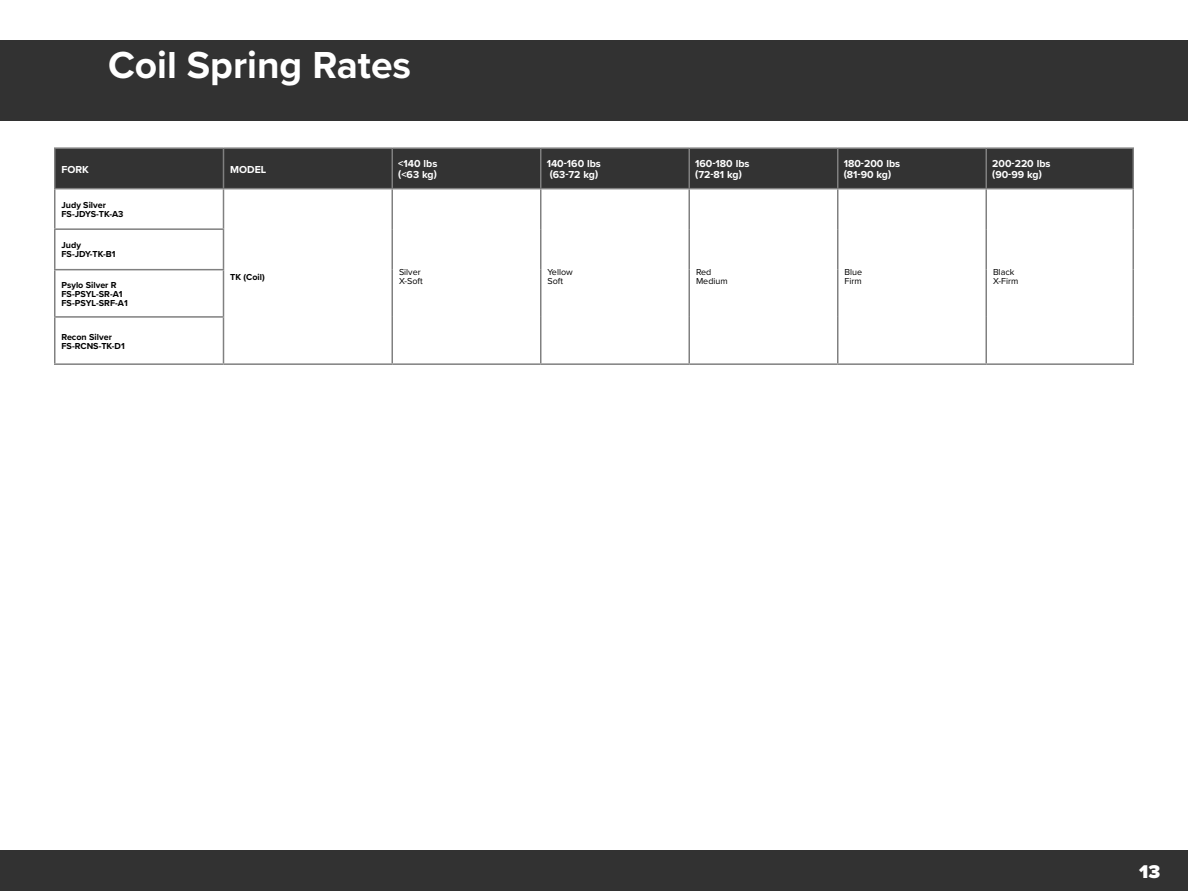
<style>
.page{position:relative;width:1188px;height:891px;background:#fff}
.page>*{position:absolute;margin:0;border:0;box-sizing:border-box;transform-origin:0 0}
.t1{font:700 39px "Proxima Nova";color:#fff}
.t2{font:900 19.2px "Proxima Nova";color:#fff}
.t3{font:700 10.5px/10.5px "Proxima Nova";color:#fff}
.t4{font:700 9px/9px "Proxima Nova";color:#000}
.t5{font:9px/9px "Proxima Nova";color:#000}
</style>
<div class="page">
<div style="left:0;top:850px;width:1188px;height:41px;background:#323232"></div>
<div style="left:0;top:40px;width:1188px;height:82px;background:#323232"></div>
<div style="left:56px;top:149px;width:1076px;height:39px;background:#333"></div>
<hr style="left:392px;top:147px;width:149px;height:2px;background:#808080">
<hr style="left:541px;top:147px;width:148px;height:2px;background:#808080">
<hr style="left:540px;top:149px;width:2px;height:39px;background:#808080">
<hr style="left:689px;top:147px;width:149px;height:2px;background:#808080">
<hr style="left:688px;top:149px;width:2px;height:39px;background:#808080">
<hr style="left:838px;top:147px;width:148px;height:2px;background:#808080">
<hr style="left:837px;top:149px;width:1px;height:39px;background:#808080">
<hr style="left:986px;top:147px;width:148px;height:2px;background:#808080">
<hr style="left:986px;top:149px;width:1px;height:39px;background:#808080">
<hr style="left:1132px;top:149px;width:2px;height:39px;background:#808080">
<hr style="left:392px;top:363px;width:149px;height:2px;background:#808080">
<hr style="left:541px;top:363px;width:148px;height:2px;background:#808080">
<hr style="left:689px;top:363px;width:149px;height:2px;background:#808080">
<hr style="left:838px;top:363px;width:148px;height:2px;background:#808080">
<hr style="left:986px;top:363px;width:148px;height:2px;background:#808080">
<hr style="left:54px;top:189px;width:2px;height:39px;background:#808080">
<hr style="left:223px;top:189px;width:1px;height:39px;background:#808080">
<hr style="left:392px;top:189px;width:1px;height:40px;background:#808080">
<hr style="left:54px;top:228px;width:170px;height:2px;background:#808080">
<hr style="left:54px;top:230px;width:2px;height:39px;background:#808080">
<hr style="left:223px;top:230px;width:1px;height:39px;background:#808080">
<hr style="left:392px;top:229px;width:1px;height:41px;background:#808080">
<hr style="left:54px;top:269px;width:170px;height:1px;background:#808080">
<hr style="left:54px;top:270px;width:2px;height:46px;background:#808080">
<hr style="left:223px;top:270px;width:1px;height:46px;background:#808080">
<hr style="left:392px;top:270px;width:1px;height:47px;background:#808080">
<hr style="left:54px;top:316px;width:170px;height:2px;background:#808080">
<hr style="left:54px;top:318px;width:2px;height:45px;background:#808080">
<hr style="left:223px;top:318px;width:1px;height:45px;background:#808080">
<hr style="left:392px;top:317px;width:1px;height:46px;background:#808080">
<hr style="left:54px;top:363px;width:170px;height:2px;background:#808080">
<hr style="left:224px;top:363px;width:168px;height:2px;background:#808080">
<hr style="left:540px;top:189px;width:2px;height:40px;background:#808080">
<hr style="left:688px;top:189px;width:2px;height:40px;background:#808080">
<hr style="left:837px;top:189px;width:1px;height:40px;background:#808080">
<hr style="left:986px;top:189px;width:1px;height:40px;background:#808080">
<hr style="left:1132px;top:189px;width:2px;height:40px;background:#808080">
<hr style="left:540px;top:229px;width:2px;height:41px;background:#808080">
<hr style="left:688px;top:229px;width:2px;height:41px;background:#808080">
<hr style="left:837px;top:229px;width:1px;height:41px;background:#808080">
<hr style="left:986px;top:229px;width:1px;height:41px;background:#808080">
<hr style="left:1132px;top:229px;width:2px;height:41px;background:#808080">
<hr style="left:540px;top:270px;width:2px;height:47px;background:#808080">
<hr style="left:688px;top:270px;width:2px;height:47px;background:#808080">
<hr style="left:837px;top:270px;width:1px;height:47px;background:#808080">
<hr style="left:986px;top:270px;width:1px;height:47px;background:#808080">
<hr style="left:1132px;top:270px;width:2px;height:47px;background:#808080">
<hr style="left:540px;top:317px;width:2px;height:46px;background:#808080">
<hr style="left:688px;top:317px;width:2px;height:46px;background:#808080">
<hr style="left:837px;top:317px;width:1px;height:46px;background:#808080">
<hr style="left:986px;top:317px;width:1px;height:46px;background:#808080">
<hr style="left:1132px;top:317px;width:2px;height:46px;background:#808080">
<hr style="left:392px;top:188px;width:149px;height:1px;background:#808080">
<hr style="left:541px;top:188px;width:148px;height:1px;background:#808080">
<hr style="left:689px;top:188px;width:149px;height:1px;background:#808080">
<hr style="left:838px;top:188px;width:148px;height:1px;background:#808080">
<hr style="left:986px;top:188px;width:148px;height:1px;background:#808080">
<hr style="left:54px;top:147px;width:170px;height:2px;background:#808080">
<hr style="left:54px;top:149px;width:2px;height:39px;background:#808080">
<hr style="left:224px;top:147px;width:168px;height:2px;background:#808080">
<hr style="left:223px;top:149px;width:1px;height:39px;background:#808080">
<hr style="left:392px;top:149px;width:1px;height:39px;background:#808080">
<hr style="left:54px;top:188px;width:170px;height:1px;background:#808080">
<hr style="left:224px;top:188px;width:168px;height:1px;background:#808080">
<h1 class="t1" style="left:108px;top:36px;width:305px">Coil Spring Rates</h1>
<p class="t3" style="left:62px;top:164px;width:29px">FORK</p>
<p class="t3" style="left:230px;top:164px;width:38px">MODEL</p>
<p class="t3" style="left:398px;top:158px;width:41px">&lt;140 lbs (&lt;63 kg)</p>
<p class="t3" style="left:547px;top:158px;width:56px">140-160 lbs (63-72 kg)</p>
<p class="t3" style="left:695px;top:158px;width:56px">160-180 lbs (72-81 kg)</p>
<p class="t3" style="left:844px;top:158px;width:58px">180-200 lbs (81-90 kg)</p>
<p class="t3" style="left:992px;top:158px;width:60px">200-220 lbs (90-99 kg)</p>
<p class="t4" style="left:62px;top:200px;width:64px">Judy Silver<br>FS-JDYS-TK-A3</p>
<p class="t4" style="left:62px;top:241px;width:55px">Judy<br>FS-JDY-TK-B1</p>
<p class="t4" style="left:62px;top:280px;width:68px">Psylo Silver R<br>FS-PSYL-SR-A1<br>FS-PSYL-SRF-A1</p>
<p class="t4" style="left:62px;top:332px;width:65px">Recon Silver<br>FS-RCNS-TK-D1</p>
<p class="t4" style="left:230px;top:272px;width:36px">TK (Coil)</p>
<p class="t5" style="left:399px;top:268px;width:25px">Silver<br>X-Soft</p>
<p class="t5" style="left:548px;top:268px;width:27px">Yellow<br>Soft</p>
<p class="t5" style="left:696px;top:268px;width:33px">Red<br>Medium</p>
<p class="t5" style="left:844px;top:268px;width:19px">Blue<br>Firm</p>
<p class="t5" style="left:993px;top:268px;width:27px">Black<br>X-Firm</p>
<h2 class="t2" style="left:1139px;top:857px;width:23px">13</h2>
</div>
